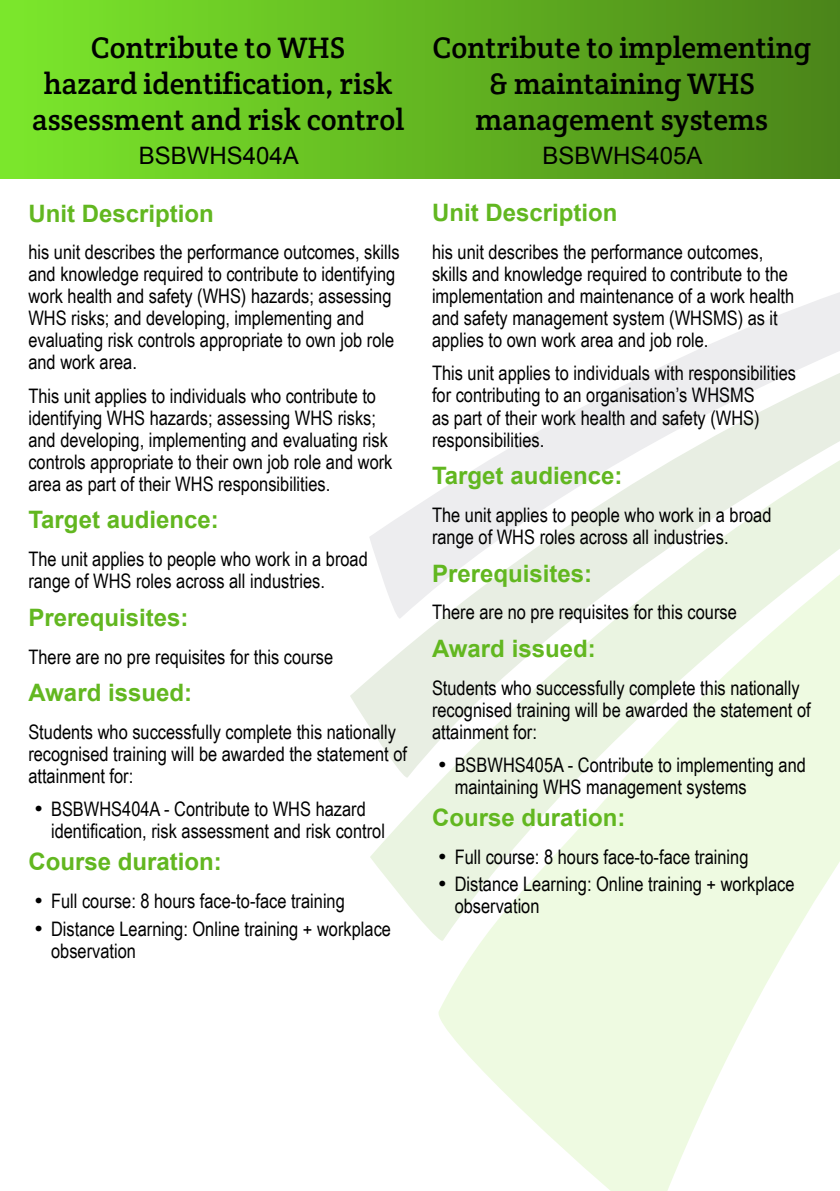
<style>
.page{position:relative;width:840px;height:1191px;background:#fff}
.page>*{position:absolute;margin:0;border:0;box-sizing:border-box;transform-origin:0 0}
.t1{font:30px/36px "Crete Round";color:#000;text-align:center}
.t2{font:700 24px "Arial";color:#62b720}
.t3{font:24px "Arial";color:#000}
.t4{font:20px/22px "Arial Narrow";color:#000}
</style>
<div class="page">
<svg style="left:438px;top:940px;width:353px;height:251px;fill:#eefae1"></svg>
<svg style="left:370px;top:777px;width:469px;height:163px;fill:#eefae1"></svg>
<svg style="left:350px;top:618px;width:489px;height:159px;fill:#eefae1"></svg>
<svg style="left:369px;top:293px;width:470px;height:325px"></svg>
<div style="left:0;top:0;width:839px;height:179px;background:linear-gradient(to right,#7ce82b,#4b8519)"></div>
<h1 class="t1" style="left:32px;top:30px;width:373px">Contribute to WHS<br>hazard identification, risk assessment and risk control</h1>
<p class="t3" style="left:139px;top:142px;width:162px">BSBWHS404A</p>
<p class="t2" style="left:28px;top:200px;width:187px">Unit Description</p>
<p class="t4" style="left:28px;top:241px;width:372px">his unit describes the performance outcomes, skills and knowledge required to contribute to identifying work health and safety (WHS) hazards; assessing WHS risks; and developing, implementing and evaluating risk controls appropriate to own job role and work area.</p>
<p class="t4" style="left:28px;top:384px;width:365px">This unit applies to individuals who contribute to identifying WHS hazards; assessing WHS risks; and developing, implementing and evaluating risk controls appropriate to their own job role and work area as part of their WHS responsibilities.</p>
<p class="t2" style="left:28px;top:506px;width:192px">Target audience:</p>
<p class="t4" style="left:28px;top:548px;width:341px">The unit applies to people who work in a broad range of WHS roles across all industries.</p>
<p class="t2" style="left:28px;top:604px;width:162px">Prerequisites:</p>
<p class="t4" style="left:28px;top:645px;width:306px">There are no pre requisites for this course</p>
<p class="t2" style="left:28px;top:679px;width:165px">Award issued:</p>
<p class="t4" style="left:28px;top:720px;width:380px">Students who successfully complete this nationally recognised training will be awarded the statement of attainment for:</p>
<p class="t4" style="left:51px;top:798px;width:335px;text-indent:-17px">• BSBWHS404A - Contribute to WHS hazard identification, risk assessment and risk control</p>
<p class="t2" style="left:28px;top:848px;width:195px">Course duration:</p>
<p class="t4" style="left:34px;top:889px;width:312px">• Full course: 8 hours face-to-face training</p>
<p class="t4" style="left:51px;top:917px;width:341px;text-indent:-17px">• Distance Learning: Online training + workplace observation</p>
<h1 class="t1" style="left:432px;top:30px;width:379px">Contribute to implementing &amp; maintaining WHS management systems</h1>
<p class="t3" style="left:542px;top:142px;width:162px">BSBWHS405A</p>
<p class="t2" style="left:432px;top:199px;width:187px">Unit Description</p>
<p class="t4" style="left:432px;top:241px;width:363px">his unit describes the performance outcomes, skills and knowledge required to contribute to the implementation and maintenance of a work health and safety management system (WHSMS) as it applies to own work area and job role.</p>
<p class="t4" style="left:432px;top:362px;width:365px">This unit applies to individuals with responsibilities for contributing to an organisation’s WHSMS<br>as part of their work health and safety (WHS) responsibilities.</p>
<p class="t2" style="left:432px;top:462px;width:192px">Target audience:</p>
<p class="t4" style="left:432px;top:504px;width:341px">The unit applies to people who work in a broad range of WHS roles across all industries.</p>
<p class="t2" style="left:432px;top:559px;width:162px">Prerequisites:</p>
<p class="t4" style="left:432px;top:601px;width:306px">There are no pre requisites for this course</p>
<p class="t2" style="left:432px;top:635px;width:165px">Award issued:</p>
<p class="t4" style="left:432px;top:676px;width:380px">Students who successfully complete this nationally recognised training will be awarded the statement of attainment for:</p>
<p class="t4" style="left:454px;top:754px;width:352px;text-indent:-17px">• BSBWHS405A - Contribute to implementing and maintaining WHS management systems</p>
<p class="t2" style="left:432px;top:804px;width:195px">Course duration:</p>
<p class="t4" style="left:437px;top:845px;width:312px">• Full course: 8 hours face-to-face training</p>
<p class="t4" style="left:454px;top:873px;width:341px;text-indent:-17px">• Distance Learning: Online training + workplace observation</p>
</div>
